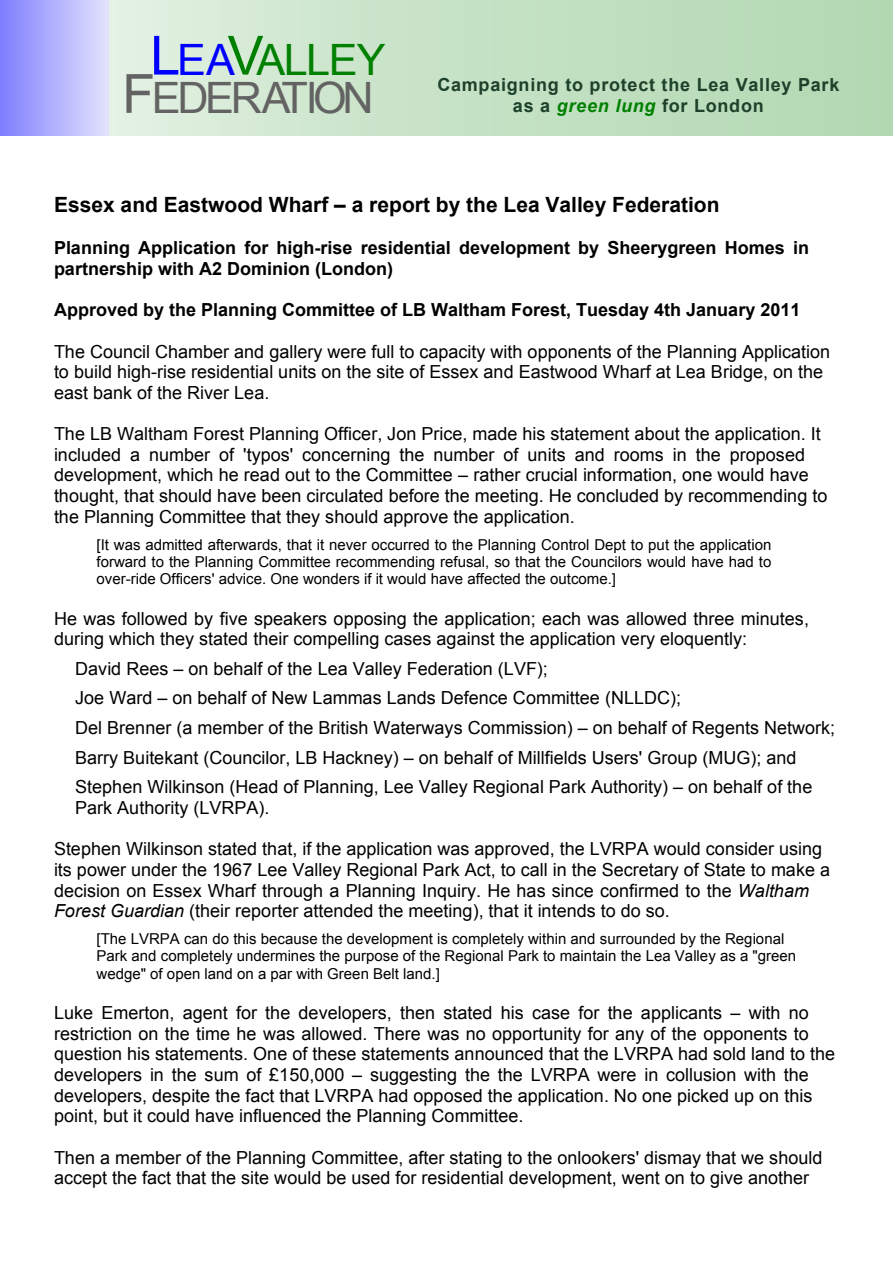
<style>
.page{position:relative;width:893px;height:1263px;background:#fff}
.page>*{position:absolute;margin:0;border:0;box-sizing:border-box;transform-origin:0 0}
.t1{font:43.2px "Arial";letter-spacing:-.08em;color:#636363}
.t2{font:43.2px "Arial";letter-spacing:-.035em;color:#008000}
.t3{font:700 21px "Arial";color:#000}
.t4{font:18px/20.7px "Arial";color:#000}
.t5{font:700 18px/20.7px "Arial";color:#000}
.t6{font:700 18px/20.7px "Arial";letter-spacing:.04em;color:#1d412a;text-align:center}
.t7{font:15px/17.2px "Arial";color:#000;text-align:justify}
.s1{font-size:54px;color:#00f}
.s2{color:#00f}
.s3{font-size:54px}
.s4{font-style:italic;color:#008000}
.s5{font-style:italic}
</style>
<div class="page">
<div style="left:879px;top:0;width:14px;height:135px;background:#b2d8b2"></div>
<div style="left:870px;top:0;width:11px;height:135px;background:#b3d8b3"></div>
<div style="left:858px;top:0;width:13px;height:135px;background:#b3d9b3"></div>
<div style="left:836px;top:0;width:23px;height:135px;background:#b4d9b4"></div>
<div style="left:827px;top:0;width:11px;height:135px;background:#b5d9b5"></div>
<div style="left:815px;top:0;width:14px;height:135px;background:#b5dab5"></div>
<div style="left:797px;top:0;width:19px;height:135px;background:#b6dab6"></div>
<div style="left:784px;top:0;width:14px;height:135px;background:#b7dab7"></div>
<div style="left:775px;top:0;width:11px;height:135px;background:#b7dbb7"></div>
<div style="left:754px;top:0;width:23px;height:135px;background:#b8dbb8"></div>
<div style="left:742px;top:0;width:13px;height:135px;background:#b9dbb9"></div>
<div style="left:732px;top:0;width:11px;height:135px;background:#b9dcb9"></div>
<div style="left:711px;top:0;width:23px;height:135px;background:#badcba"></div>
<div style="left:702px;top:0;width:10px;height:135px;background:#bbdcbb"></div>
<div style="left:690px;top:0;width:13px;height:135px;background:#bdb"></div>
<div style="left:668px;top:0;width:23px;height:135px;background:#bcddbc"></div>
<div style="left:659px;top:0;width:11px;height:135px;background:#bdddbd"></div>
<div style="left:650px;top:0;width:10px;height:135px;background:#bddebd"></div>
<div style="left:628px;top:0;width:23px;height:135px;background:#bedebe"></div>
<div style="left:616px;top:0;width:14px;height:135px;background:#bfdebf"></div>
<div style="left:607px;top:0;width:11px;height:135px;background:#bfdfbf"></div>
<div style="left:585px;top:0;width:23px;height:135px;background:#c0dfc0"></div>
<div style="left:576px;top:0;width:11px;height:135px;background:#c1dfc1"></div>
<div style="left:564px;top:0;width:14px;height:135px;background:#c1e0c1"></div>
<div style="left:543px;top:0;width:23px;height:135px;background:#c2e0c2"></div>
<div style="left:533px;top:0;width:11px;height:135px;background:#c3e0c3"></div>
<div style="left:521px;top:0;width:14px;height:135px;background:#c3e1c3"></div>
<div style="left:500px;top:0;width:23px;height:135px;background:#c4e1c4"></div>
<div style="left:491px;top:0;width:10px;height:135px;background:#c5e1c5"></div>
<div style="left:481px;top:0;width:11px;height:135px;background:#c5e2c5"></div>
<div style="left:460px;top:0;width:23px;height:135px;background:#c6e2c6"></div>
<div style="left:448px;top:0;width:14px;height:135px;background:#c7e2c7"></div>
<div style="left:439px;top:0;width:10px;height:135px;background:#c7e3c7"></div>
<div style="left:417px;top:0;width:23px;height:135px;background:#c8e3c8"></div>
<div style="left:408px;top:0;width:11px;height:135px;background:#c9e3c9"></div>
<div style="left:396px;top:0;width:14px;height:135px;background:#c9e4c9"></div>
<div style="left:374px;top:0;width:23px;height:135px;background:#cae4ca"></div>
<div style="left:365px;top:0;width:11px;height:135px;background:#cbe4cb"></div>
<div style="left:353px;top:0;width:14px;height:135px;background:#cbe5cb"></div>
<div style="left:338px;top:0;width:17px;height:135px;background:#cce5cc"></div>
<hr style="left:335px;top:0;width:4px;height:135px;background:#cde5cd">
<div style="left:329px;top:0;width:7px;height:135px;background:#cde6cd"></div>
<div style="left:319px;top:0;width:11px;height:135px;background:#cee6ce"></div>
<div style="left:316px;top:0;width:5px;height:135px;background:#cfe6cf"></div>
<div style="left:310px;top:0;width:8px;height:135px;background:#cfe7cf"></div>
<div style="left:301px;top:0;width:11px;height:135px;background:#d0e7d0"></div>
<div style="left:298px;top:0;width:5px;height:135px;background:#d1e7d1"></div>
<div style="left:292px;top:0;width:7px;height:135px;background:#d1e8d1"></div>
<div style="left:283px;top:0;width:10px;height:135px;background:#d2e8d2"></div>
<hr style="left:280px;top:0;width:4px;height:135px;background:#d3e8d3">
<div style="left:273px;top:0;width:8px;height:135px;background:#d3e9d3"></div>
<div style="left:264px;top:0;width:11px;height:135px;background:#d4e9d4"></div>
<div style="left:255px;top:0;width:11px;height:135px;background:#d5ead5"></div>
<div style="left:246px;top:0;width:11px;height:135px;background:#d6ead6"></div>
<div style="left:237px;top:0;width:10px;height:135px;background:#d7ebd7"></div>
<div style="left:228px;top:0;width:10px;height:135px;background:#d8ebd8"></div>
<div style="left:218px;top:0;width:11px;height:135px;background:#d9ecd9"></div>
<div style="left:209px;top:0;width:11px;height:135px;background:#daecda"></div>
<div style="left:200px;top:0;width:11px;height:135px;background:#dbeddb"></div>
<div style="left:191px;top:0;width:11px;height:135px;background:#dceddc"></div>
<div style="left:179px;top:0;width:13px;height:135px;background:#ded"></div>
<div style="left:173px;top:0;width:7px;height:135px;background:#deeede"></div>
<div style="left:169px;top:0;width:5px;height:135px;background:#deefde"></div>
<div style="left:160px;top:0;width:11px;height:135px;background:#dfefdf"></div>
<div style="left:154px;top:0;width:8px;height:135px;background:#e0efe0"></div>
<div style="left:151px;top:0;width:5px;height:135px;background:#e0f0e0"></div>
<div style="left:142px;top:0;width:11px;height:135px;background:#e1f0e1"></div>
<div style="left:136px;top:0;width:7px;height:135px;background:#e2f0e2"></div>
<hr style="left:133px;top:0;width:4px;height:135px;background:#e2f1e2">
<div style="left:124px;top:0;width:10px;height:135px;background:#e3f1e3"></div>
<div style="left:117px;top:0;width:8px;height:135px;background:#e4f1e4"></div>
<div style="left:114px;top:0;width:5px;height:135px;background:#e4f2e4"></div>
<div style="left:110px;top:0;width:6px;height:135px;background:#e5f2e5"></div>
<h1 class="t2" style="left:150px;top:43px;width:237px"><span class="s1">L</span><span class="s2">EA</span><span class="s3">V</span>ALLEY</h1>
<h1 class="t1" style="left:122px;top:81px;width:253px"><span class="s3">F</span>EDERATION</h1>
<p class="t6" style="left:437px;top:76px;width:403px">Campaigning to protect the Lea Valley Park as a <span class="s4">green lung</span> for London</p>
<p class="t3" style="left:54px;top:197px;width:667px">Essex and Eastwood Wharf – a report by the Lea Valley Federation</p>
<p class="t5" style="left:54px;top:239px;width:756px">Planning Application for high-rise residential development by Sheerygreen Homes in partnership with A2 Dominion (London)</p>
<p class="t5" style="left:54px;top:301px;width:748px">Approved by the Planning Committee of LB Waltham Forest, Tuesday 4th January 2011</p>
<p class="t4" style="left:54px;top:342px;width:778px">The Council Chamber and gallery were full to capacity with opponents of the Planning Application to build high-rise residential units on the site of Essex and Eastwood Wharf at Lea Bridge, on the east bank of the River Lea.</p>
<p class="t4" style="left:54px;top:425px;width:775px">The LB Waltham Forest Planning Officer, Jon Price, made his statement about the application. It included a number of 'typos' concerning the number of units and rooms in the proposed development, which he read out to the Committee – rather crucial information, one would have thought, that should have been circulated before the meeting. He concluded by recommending to the Planning Committee that they should approve the application.</p>
<p class="t7" style="left:97px;top:537px;width:676px">[It was admitted afterwards, that it never occurred to the Planning Control Dept to put the application forward to the Planning Committee recommending refusal, so that the Councilors would have had to over-ride Officers' advice. One wonders if it would have affected the outcome.]</p>
<p class="t4" style="left:54px;top:609px;width:756px">He was followed by five speakers opposing the application; each was allowed three minutes, during which they stated their compelling cases against the application very eloquently:</p>
<p class="t4" style="left:75px;top:655px;width:761px;line-height:29.7px">David Rees – on behalf of the Lea Valley Federation (LVF);<br>Joe Ward – on behalf of New Lammas Lands Defence Committee (NLLDC);<br>Del Brenner (a member of the British Waterways Commission) – on behalf of Regents Network; Barry Buitekant (Councilor, LB Hackney) – on behalf of Millfields Users' Group (MUG); and Stephen Wilkinson (Head of Planning, Lee Valley Regional Park Authority) – on behalf of the</p>
<p class="t4" style="left:75px;top:799px;width:196px">Park Authority (LVRPA).</p>
<p class="t4" style="left:54px;top:840px;width:777px">Stephen Wilkinson stated that, if the application was approved, the LVRPA would consider using its power under the 1967 Lee Valley Regional Park Act, to call in the Secretary of State to make a decision on Essex Wharf through a Planning Inquiry. He has since confirmed to the <span class="s5">Waltham Forest Guardian</span> (their reporter attended the meeting), that it intends to do so.</p>
<p class="t7" style="left:97px;top:932px;width:701px;text-align:left">[The LVRPA can do this because the development is completely within and surrounded by the Regional<br>Park and completely undermines the purpose of the Regional Park to maintain the Lea Valley as a "green wedge" of open land on a par with Green Belt land.]</p>
<p class="t4" style="left:54px;top:1004px;width:783px">Luke Emerton, agent for the developers, then stated his case for the applicants – with no restriction on the time he was allowed. There was no opportunity for any of the opponents to question his statements. One of these statements announced that the LVRPA had sold land to the developers in the sum of £150,000 – suggesting the the LVRPA were in collusion with the developers, despite the fact that LVRPA had opposed the application. No one picked up on this point, but it could have influenced the Planning Committee.</p>
<p class="t4" style="left:54px;top:1148px;width:770px">Then a member of the Planning Committee, after stating to the onlookers' dismay that we should accept the fact that the site would be used for residential development, went on to give another</p>
</div>
